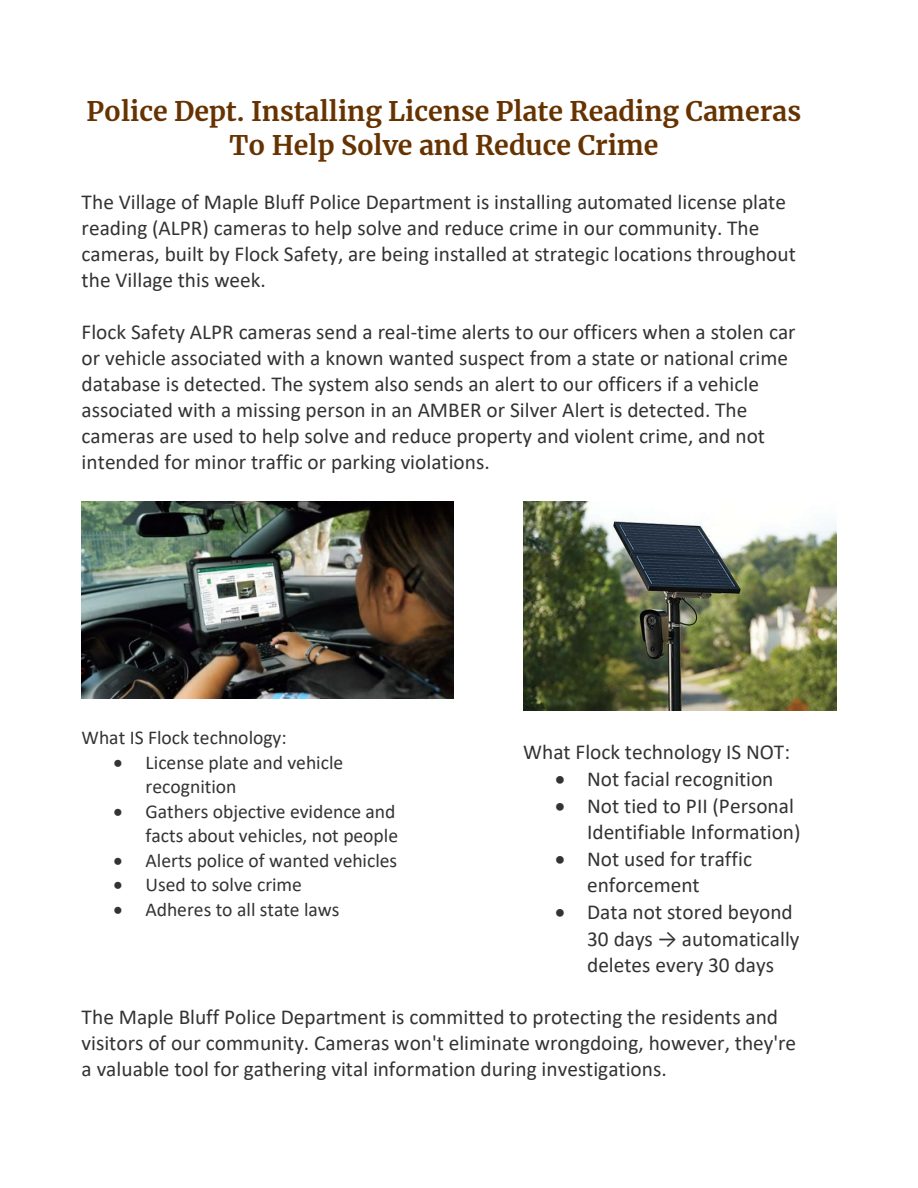
<style>
.page{position:relative;width:918px;height:1188px;background:#fff}
.page>*{position:absolute;margin:0;border:0;box-sizing:border-box;transform-origin:0 0}
.t1{font:700 26.7px/33.5px "Merriweather";color:#630;text-align:center}
.t2{font:21.3px/26px "Calibri";color:#333}
.t3{font:19.65px/23.9px "Calibri";color:#333}
</style>
<div class="page">
<img style="left:82px;top:501px;width:371px;height:198px">
<img style="left:523px;top:501px;width:313px;height:210px">
<p class="t1" style="left:87px;top:94px;width:716px">Police Dept. Installing License Plate Reading Cameras<br>To Help Solve and Reduce Crime</p>
<p class="t2" style="left:82px;top:188px;width:716px">The Village of Maple Bluff Police Department is installing automated license plate reading (ALPR) cameras to help solve and reduce crime in our community. The cameras, built by Flock Safety, are being installed at strategic locations throughout the Village this week.</p>
<p class="t2" style="left:82px;top:318px;width:716px">Flock Safety ALPR cameras send a real-time alerts to our officers when a stolen car or vehicle associated with a known wanted suspect from a state or national crime database is detected. The system also sends an alert to our officers if a vehicle associated with a missing person in an AMBER or Silver Alert is detected. The cameras are used to help solve and reduce property and violent crime, and not intended for minor traffic or parking violations.</p>
<p class="t3" style="left:82px;top:725px;width:207px">What IS Flock technology:</p>
<p class="t3" style="left:146px;top:750px;width:199px;text-indent:-32px">• License plate and vehicle recognition</p>
<p class="t3" style="left:114px;top:799px;width:286px;text-align:right">• Gathers objective evidence and facts about vehicles, not people</p>
<p class="t3" style="left:114px;top:848px;width:285px">• Alerts police of wanted vehicles</p>
<p class="t3" style="left:114px;top:873px;width:190px">• Used to solve crime</p>
<p class="t3" style="left:114px;top:897px;width:227px">• Adheres to all state laws</p>
<p class="t2" style="left:523px;top:738px;width:269px">What Flock technology IS NOT:</p>
<p class="t2" style="left:555px;top:765px;width:220px">• Not facial recognition</p>
<p class="t2" style="left:587px;top:792px;width:215px;text-indent:-32px">• Not tied to PII (Personal<br>Identifiable Information)</p>
<p class="t2" style="left:587px;top:846px;width:167px;text-indent:-32px">• Not used for traffic enforcement</p>
<p class="t2" style="left:587px;top:899px;width:214px;text-indent:-32px">• Data not stored beyond<br>30 days → automatically deletes every 30 days</p>
<p class="t2" style="left:82px;top:1004px;width:716px">The Maple Bluff Police Department is committed to protecting the residents and visitors of our community. Cameras won't eliminate wrongdoing, however, they're a valuable tool for gathering vital information during investigations.</p>
</div>
